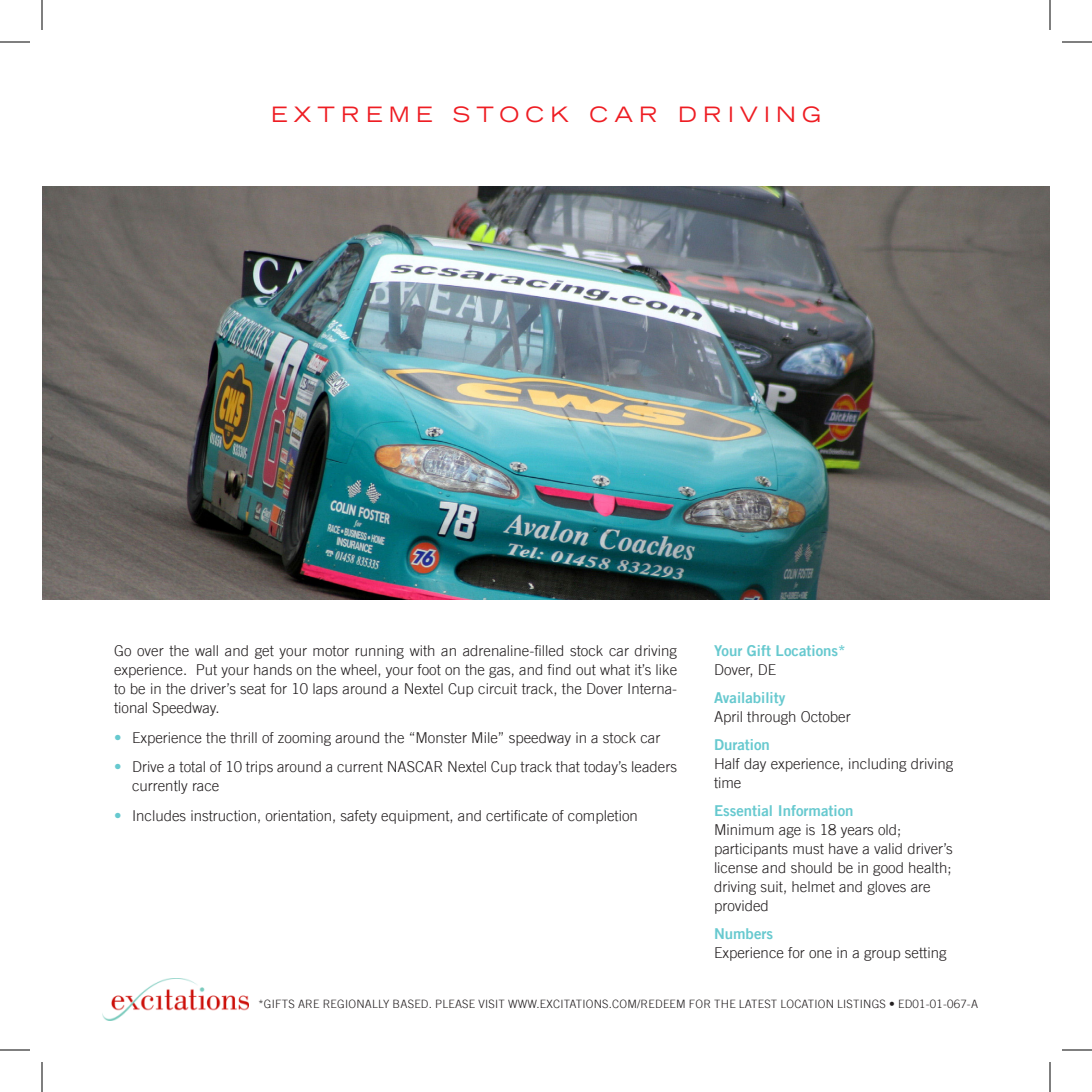
<style>
.page{position:relative;width:1092px;height:1092px;background:#fff}
.page>*{position:absolute;margin:0;border:0;box-sizing:border-box;transform-origin:0 0}
.Head{font:expanded 21px "Trade Gothic LT";letter-spacing:.3em;color:#ee1d23}
.t1{font:300 15px/19px "Trade Gothic LT";color:#231f20}
.t2{font:15px/19px "Trade Gothic LT Bold Two";color:#67c9cf}
.t3{font:300 15px/29.8px "Trade Gothic LT";color:#67c9cf}
.t4{font:300 11.6px "Trade Gothic LT";letter-spacing:.02em;color:#231f20}
.s1{font-family:"Trade Gothic LT";font-weight:300;color:#231f20}
.s2{font-family:"Trade Gothic LT Bold Two";font-weight:400;color:#67c9cf}
</style>
<div class="page">
<img style="left:102px;top:978px;width:147px;height:42px">
<img style="left:42px;top:186px;width:1008px;height:414px">
<hr style="left:0;top:42px;width:30px;height:1px;background:#000">
<hr style="left:1062px;top:42px;width:30px;height:1px;background:#000">
<hr style="left:0;top:1050px;width:30px;height:1px;background:#000">
<hr style="left:1062px;top:1050px;width:30px;height:1px;background:#000">
<hr style="left:42px;top:0;width:1px;height:30px;background:#000">
<hr style="left:42px;top:1062px;width:1px;height:30px;background:#000">
<hr style="left:1050px;top:0;width:1px;height:30px;background:#000">
<hr style="left:1050px;top:1062px;width:1px;height:30px;background:#000">
<p class="Head" style="left:271px;top:100px;width:551px">EXTRE ME STOCK CAR DRIVING</p>
<p class="t1" style="left:114px;top:641px;width:565px;text-align:justify">Go over the wall and get your motor running with an adrenaline-filled stock car driving experience. Put your hands on the wheel, your foot on the gas, and find out what it’s like to be in the driver’s seat for 10 laps around a Nextel Cup circuit track, the Dover Interna&shy;tional Speedway.</p>
<p class="t1" style="left:132px;top:728px;width:530px">Experience the thrill of zooming around the “Monster Mile” speedway in a stock car</p>
<p class="t1" style="left:132px;top:757px;width:547px">Drive a total of 10 trips around a current NASCAR Nextel Cup track that today’s leaders currently race</p>
<p class="t1" style="left:132px;top:806px;width:507px">Includes instruction, orientation, safety equipment, and certificate of completion</p>
<p class="t3" style="left:114px;top:722px;width:9px">• •</p>
<p class="t3" style="left:114px;top:801px;width:9px">•</p>
<p class="t2" style="left:714px;top:641px;width:133px">Your Gift Locations*<br><span class="s1">Dover, DE</span></p>
<p class="t1" style="left:714px;top:688px;width:138px"><span class="s2">Availability<br></span>April through October</p>
<p class="t1" style="left:714px;top:735px;width:241px"><span class="s2">Duration<br></span>Half day experience, including driving time</p>
<p class="t1" style="left:714px;top:801px;width:240px"><span class="s2">Essential Information<br></span>Minimum age is 18 years old; participants must have a valid driver’s license and should be in good health; driving suit, helmet and gloves are provided</p>
<p class="t1" style="left:714px;top:924px;width:234px"><span class="s2">Numbers<br></span>Experience for one in a group setting</p>
<p class="t4" style="left:258px;top:997px;width:49px">*Gi fts are</p>
<p class="t4" style="left:323px;top:997px;width:8px">regiona</p>
<p class="t4" style="left:372px;top:997px;width:37px">lly based</p>
<p class="t4" style="left:429px;top:997px;width:27px">. Please</p>
<p class="t4" style="left:478px;top:997px;width:112px">visi t www.exci tations</p>
<p class="t4" style="left:609px;top:997px;width:13px">.com</p>
<p class="t4" style="left:637px;top:997px;width:184px">/REDEEM for the latest location</p>
<p class="t4" style="left:837px;top:997px;width:30px">listings</p>
<p class="t4" style="left:889px;top:997px;width:90px">• ED01-01-067-A</p>
</div>
